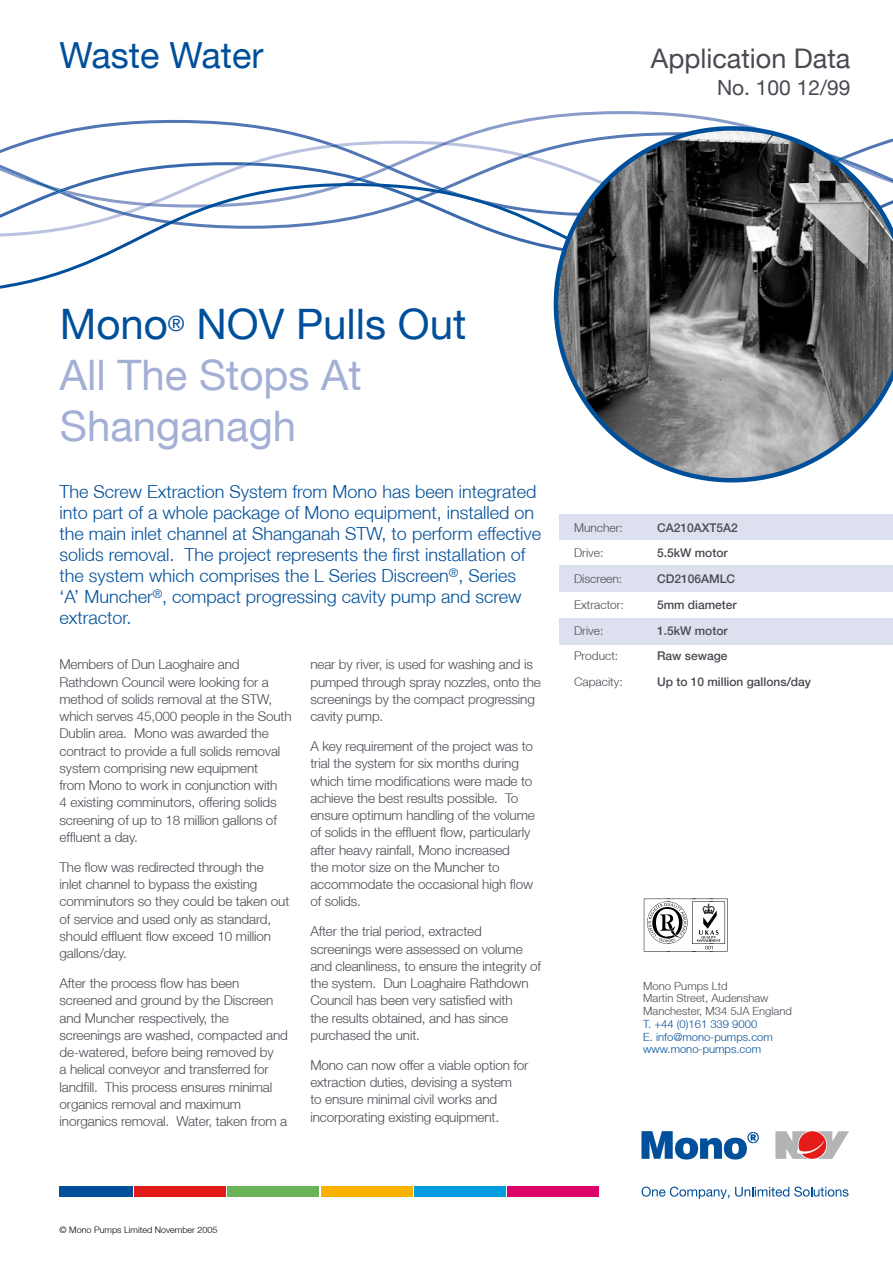
<style>
.page{position:relative;width:893px;height:1263px;background:#fff}
.page>*{position:absolute;margin:0;border:0;box-sizing:border-box;transform-origin:0 0}
.t1{font:57px "Mark 1";color:#000}
.t2{font:42px/51px "Helvetica Neue LT";color:#a3afd5}
.t3{font:36px "Helvetica Neue LT";color:#004f9a}
.t4{font:27px "Helvetica Neue LT";color:#494a52}
.t5{font:21px "Helvetica Neue LT";color:#494a52}
.t6{font:300 18px/21px "Helvetica Neue LT";color:#004f9a}
.t7{font:300 13.5px/17.2px "Helvetica Neue LT";letter-spacing:-.01em;color:#494a52}
.t8{font:500 12px/25.8px "Helvetica Neue LT";color:#494a52}
.t9{font:300 12px/25.8px "Helvetica Neue LT";color:#494a52}
.t10{font:300 11.25px/12.8px "Helvetica Neue LT";color:#494a52}
.t11{font:300 11.25px/12.8px "Helvetica Neue LT";color:#004f9a}
.t12{font:300 9px "Helvetica Neue LT";color:#000}
.s1{color:#004f9a}
</style>
<div class="page">
<div style="left:560px;top:618px;width:333px;height:27px;background:#dde0ef"></div>
<div style="left:560px;top:565px;width:333px;height:26px;background:#dde0ef"></div>
<div style="left:560px;top:514px;width:333px;height:26px;background:#dde0ef"></div>
<svg style="left:0;top:229px;width:554px;height:28px"></svg>
<svg style="left:58px;top:111px;width:693px;height:21px"></svg>
<svg style="left:46px;top:132px;width:506px;height:97px"></svg>
<svg style="left:0;top:142px;width:554px;height:82px"></svg>
<svg style="left:554px;top:126px;width:339px;height:356px"></svg>
<div style="left:60px;top:1186px;width:72px;height:10px;background:#004f9a"></div>
<div style="left:134px;top:1186px;width:91px;height:10px;background:#e31b19"></div>
<div style="left:228px;top:1186px;width:91px;height:10px;background:#6ab356"></div>
<div style="left:321px;top:1186px;width:91px;height:10px;background:#f9b200"></div>
<div style="left:415px;top:1186px;width:91px;height:10px;background:#009ee0"></div>
<div style="left:508px;top:1186px;width:91px;height:10px;background:#dd0069"></div>
<svg style="left:775px;top:1132px;width:74px;height:27px"></svg>
<svg style="left:641px;top:1132px;width:118px;height:27px"></svg>
<svg style="left:641px;top:1186px;width:88px;height:12px"></svg>
<svg style="left:735px;top:1186px;width:113px;height:11px"></svg>
<h3 class="t3" style="left:60px;top:34px;width:206px">Waste Water</h3>
<h3 class="t4" style="left:651px;top:42px;width:201px">Application Data</h3>
<h3 class="t5" style="left:717px;top:75px;width:135px">No. 100 12/99</h3>
<h2 class="t2" style="left:60px;top:298px;width:408px"><span class="s1">Mono</span><sup>®</sup> <span class="s1">NOV Pulls Out<br></span>All The Stops At<br>Shanganagh</h2>
<p class="t6" style="left:60px;top:481px;width:483px">The Screw Extraction System from Mono has been integrated into part of a whole package of Mono equipment, installed on the main inlet channel at Shanganah STW, to perform effective solids removal. The project represents the first installation of the system which comprises the L Series Discreen<sup>®</sup>, Series<br>‘A’ Muncher<sup>®</sup>, compact progressing cavity pump and screw extractor.</p>
<p class="t7" style="left:60px;top:656px;width:234px">Members of Dun Laoghaire and Rathdown Council were looking for a method of solids removal at the STW, which serves 45,000 people in the South Dublin area. Mono was awarded the contract to provide a full solids removal system comprising new equipment<br>from Mono to work in conjunction with<br>4 existing comminutors, offering solids screening of up to 18 million gallons of effluent a day.</p>
<p class="t7" style="left:60px;top:858px;width:231px">The flow was redirected through the inlet channel to bypass the existing comminutors so they could be taken out of service and used only as standard, should effluent flow exceed 10 million gallons/day.</p>
<p class="t7" style="left:60px;top:974px;width:230px">After the process flow has been screened and ground by the Discreen and Muncher respectively, the screenings are washed, compacted and de-watered, before being removed by<br>a helical conveyor and transferred for landfill. This process ensures minimal organics removal and maximum inorganics removal. Water, taken from a</p>
<p class="t7" style="left:310px;top:656px;width:232px">near by river, is used for washing and is pumped through spray nozzles, onto the screenings by the compact progressing cavity pump.</p>
<p class="t7" style="left:310px;top:737px;width:226px">A key requirement of the project was to trial the system for six months during which time modifications were made to achieve the best results possible. To ensure optimum handling of the volume of solids in the effluent flow, particularly after heavy rainfall, Mono increased<br>the motor size on the Muncher to accommodate the occasional high flow of solids.</p>
<p class="t7" style="left:310px;top:923px;width:232px">After the trial period, extracted screenings were assessed on volume and cleanliness, to ensure the integrity of the system. Dun Loaghaire Rathdown Council has been very satisfied with<br>the results obtained, and has since purchased the unit.</p>
<p class="t7" style="left:310px;top:1056px;width:220px">Mono can now offer a viable option for extraction duties, devising a system<br>to ensure minimal civil works and incorporating existing equipment.</p>
<p class="t9" style="left:574px;top:514px;width:52px">Muncher:<br>Drive:<br>Discreen:<br>Extractor:<br>Drive:<br>Product:<br>Capacity:</p>
<p class="t8" style="left:657px;top:514px;width:156px">CA210AXT5A2<br>5.5kW motor<br>CD2106AMLC<br>5mm diameter<br>1.5kW motor<br>Raw sewage<br>Up to 10 million gallons/day</p>
<h1 class="t1" style="left:643px;top:898px;width:86px">ABCDEF</h1>
<p class="t10" style="left:643px;top:979px;width:150px">Mono Pumps Ltd<br>Martin Street, Audenshaw<br>Manchester, M34 5JA England</p>
<p class="t11" style="left:643px;top:1017px;width:131px">T. +44 (0)161 339 9000<br>E. info@mono-pumps.com www.mono-pumps.com</p>
<p class="t12" style="left:60px;top:1224px;width:160px">© Mono Pumps Limited November 2005</p>
</div>
